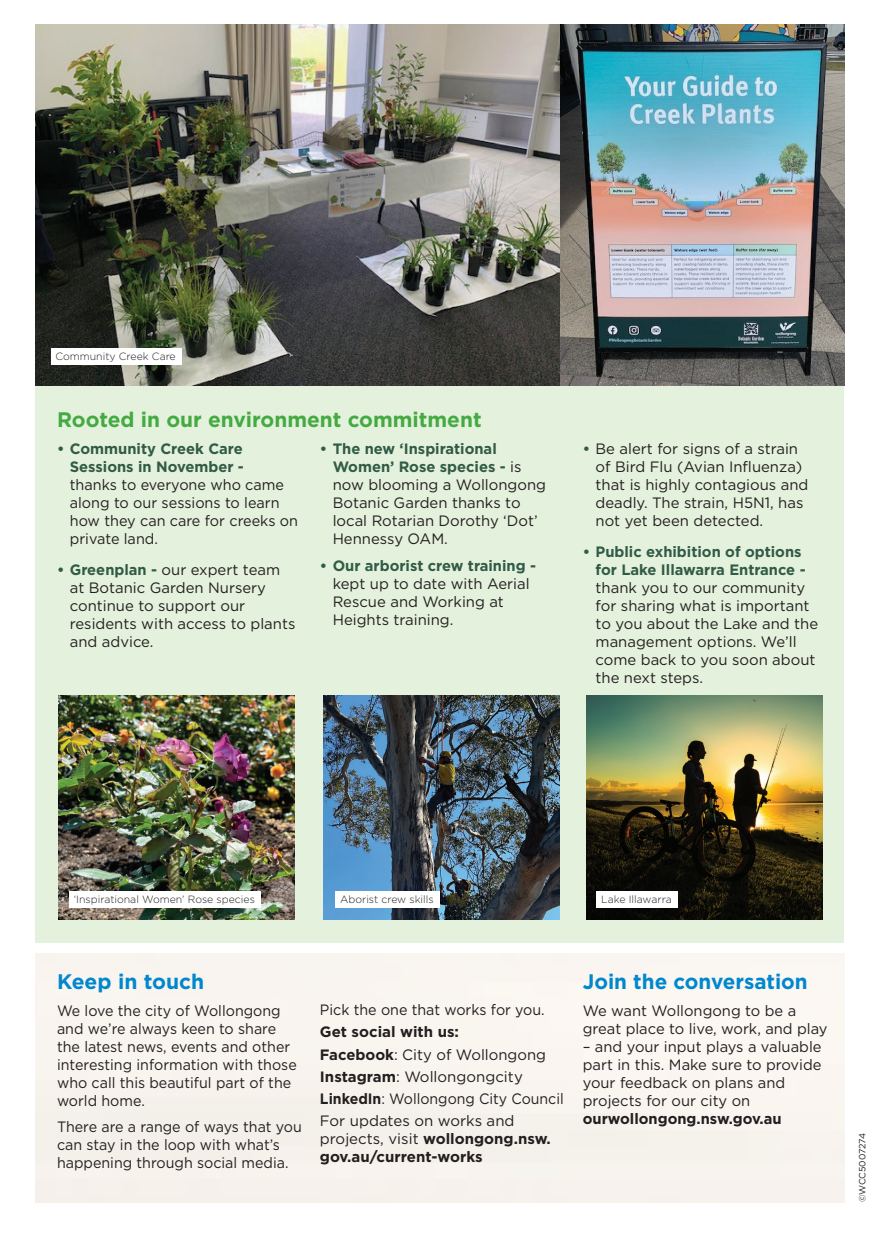
<style>
.page{position:relative;width:879px;height:1236px;background:#fff}
.page>*{position:absolute;margin:0;border:0;box-sizing:border-box;transform-origin:0 0}
.t1{font:700 21px "Gotham";color:#44aa42}
.t2{font:700 21px "Gotham";color:#0087cd}
.t3{font:15px/18px "Gotham";color:#231f20}
.t4{font:15px/18px "Gotham";color:#231f20;scale:.95 1}
.t5{font:700 15px/18px "Gotham";color:#305b46;text-align:right}
.t6{font:15px/18px "Gotham";color:#231f20;scale:.96 1}
.t7{font:700 15px/18px "Gotham";color:#231f20}
.t8{font:300 10.5px "Gotham";color:#231f20}
.t9{font:9px "Gotham";letter-spacing:-.015em;color:#231f20}
.s1{font-weight:700;color:#305b46}
.s2{font-weight:700}
.s3{font-weight:400}
</style>
<div class="page">
<div style="left:36px;top:385px;width:808px;height:558px;background:#e4f1dc"></div>
<img style="left:559px;top:25px;width:285px;height:360px">
<img style="left:36px;top:25px;width:523px;height:360px">
<div style="left:51px;top:348px;width:131px;height:17px;background:#fff"></div>
<img style="left:58px;top:695px;width:236px;height:225px">
<img style="left:323px;top:695px;width:236px;height:225px">
<img style="left:586px;top:695px;width:236px;height:225px">
<div style="left:69px;top:890px;width:192px;height:17px;background:#fff"></div>
<div style="left:335px;top:890px;width:105px;height:17px;background:#fff"></div>
<div style="left:596px;top:890px;width:81px;height:17px;background:#fff"></div>
<p class="t8" style="left:55px;top:349px;width:122px">Community Creek Care</p>
<h1 class="t1" style="left:57px;top:406px;width:426px">Rooted in our environment commitment</h1>
<p class="t5" style="left:57px;top:440px;width:188px">• Community Creek Care<br>Sessions in November -</p>
<p class="t6" style="left:70px;top:476px;width:239px">thanks to everyone who came along to our sessions to learn how they can care for creeks on private land.</p>
<p class="t3" style="left:70px;top:560px;width:227px;text-indent:-13px"><span class="s1">• Greenplan -</span> our expert team at Botanic Garden Nursery continue to support our residents with access to plants and advice.</p>
<p class="t3" style="left:332px;top:440px;width:215px;text-indent:-13px"><span class="s1">• The new ‘Inspirational<br>Women’ Rose species -</span> is now blooming a Wollongong<br>Botanic Garden thanks to local Rotarian Dorothy ‘Dot’<br>Hennessy OAM.</p>
<p class="t5" style="left:320px;top:556px;width:217px">• Our arborist crew training -</p>
<p class="t3" style="left:332px;top:574px;width:198px">kept up to date with Aerial<br>Rescue and Working at<br>Heights training.</p>
<p class="t3" style="left:595px;top:440px;width:214px;text-indent:-13px"><span class="s1">•</span> Be alert for signs of a strain of Bird Flu (Avian Influenza) that is highly contagious and deadly. The strain, H5N1, has not yet been detected.</p>
<p class="t5" style="left:582px;top:543px;width:224px">• Public exhibition of options for Lake Illawarra Entrance -</p>
<p class="t3" style="left:595px;top:578px;width:224px">thank you to our community for sharing what is important to you about the Lake and the management options. We’ll come back to you soon about the next steps.</p>
<p class="t8" style="left:74px;top:892px;width:182px">‘Inspirational Women’ Rose species</p>
<p class="t8" style="left:340px;top:892px;width:95px">Aborist crew skills</p>
<p class="t8" style="left:601px;top:892px;width:72px">Lake Illawarra</p>
<h1 class="t2" style="left:57px;top:968px;width:149px">Keep in touch</h1>
<p class="t4" style="left:57px;top:1001px;width:254px">We love the city of Wollongong and we’re always keen to share the latest news, events and other interesting information with those who call this beautiful part of the world home.</p>
<p class="t4" style="left:57px;top:1117px;width:259px">There are a range of ways that you can stay in the loop with what’s happening through social media.</p>
<p class="t4" style="left:320px;top:1000px;width:238px">Pick the one that works for you.</p>
<p class="t3" style="left:320px;top:1020px;width:245px;line-height:22.2px"><span class="s2">Get social with us:<br>Facebook</span>: City of Wollongong<br><span class="s2">Instagram</span>: Wollongongcity<br><span class="s2">LinkedIn</span>: Wollongong City Council<br>For updates on works and</p>
<p class="t7" style="left:320px;top:1130px;width:232px"><span class="s3">projects, visit</span> wollongong.nsw. gov.au/current-works</p>
<h1 class="t2" style="left:582px;top:968px;width:226px">Join the conversation</h1>
<p class="t3" style="left:582px;top:1001px;width:246px">We want Wollongong to be a great place to live, work, and play</p>
<p class="t3" style="left:582px;top:1037px;width:240px">– and your input plays a valuable part in this. Make sure to provide your feedback on plans and projects for our city on</p>
<p class="t7" style="left:582px;top:1109px;width:200px">ourwollongong.nsw.gov.au</p>
<p class="t9" style="left:856px;top:1202px;width:71px;rotate:-90deg">©WCC5007274</p>
</div>
